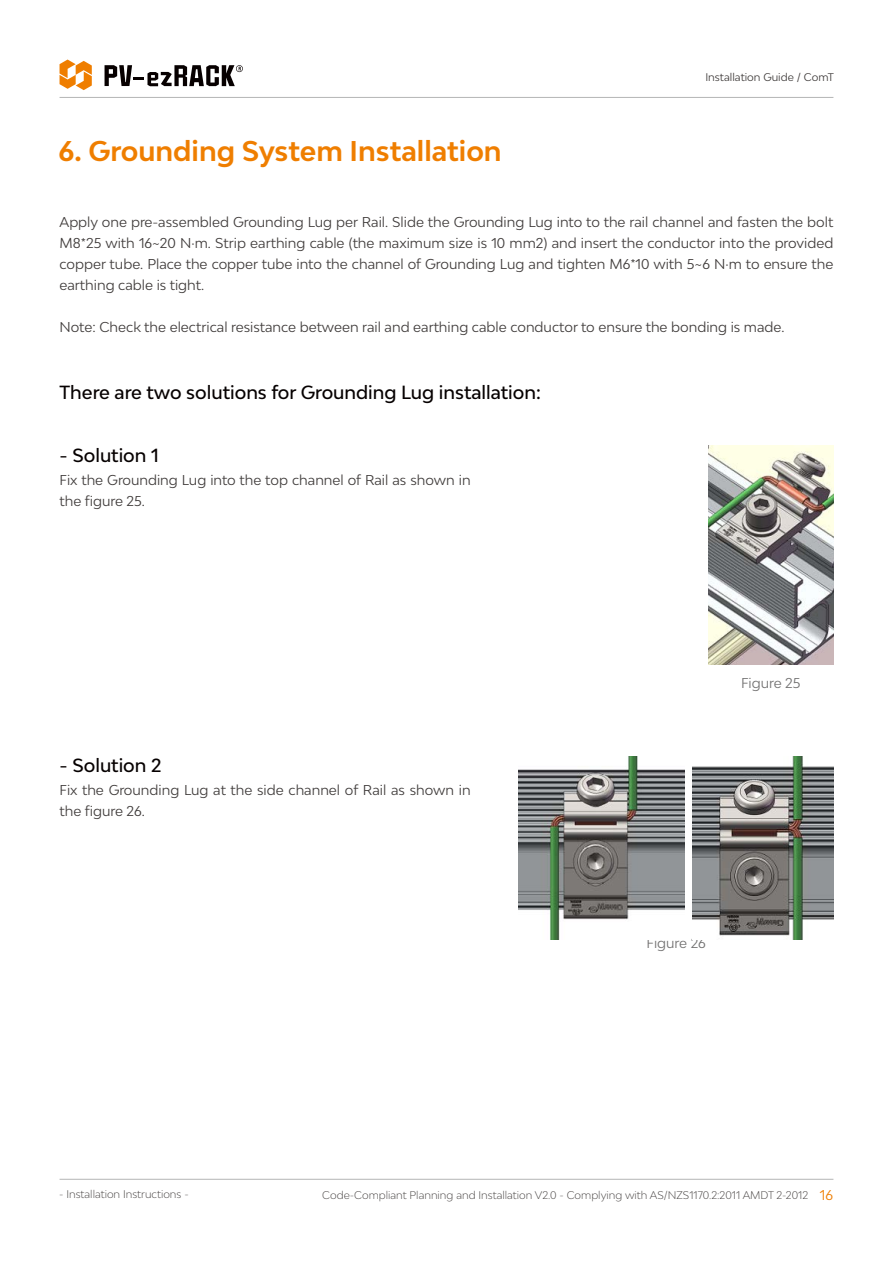
<style>
.page{position:relative;width:893px;height:1263px;background:#fff}
.page>*{position:absolute;margin:0;border:0;box-sizing:border-box;transform-origin:0 0}
.t1{font:700 27px "Bw Modelica";color:#ef7e00}
.t2{font:500 18px "Bw Modelica";color:#060000}
.t3{font:13.5px/21px "Bw Modelica";color:#3f3b3a}
.t4{font:13.5px "Bw Modelica";color:#727171}
.t5{font:300 10.5px "Bw Modelica";color:#3f3b3a}
.t6{font:10.5px "Bw Modelica";color:#3f3b3a}
.s1{font-weight:400;font-size:13.5px;color:#ef7e00}
</style>
<div class="page">
<svg style="left:105px;top:65px;width:138px;height:21px"></svg>
<svg style="left:60px;top:60px;width:32px;height:30px"></svg>
<hr style="left:60px;top:97px;width:773px;height:1px;background:#b5b6b6">
<hr style="left:60px;top:1179px;width:773px;height:1px;background:#b5b6b6">
<img style="left:708px;top:446px;width:126px;height:218px">
<img style="left:692px;top:756px;width:141px;height:183px">
<img style="left:519px;top:756px;width:165px;height:183px">
<h1 class="t1" style="left:58px;top:133px;width:445px">6. Grounding System Installation</h1>
<p class="t6" style="left:705px;top:70px;width:130px">Installation Guide / ComT</p>
<p class="t3" style="left:60px;top:211px;width:775px;text-align:justify">Apply one pre-assembled Grounding Lug per Rail. Slide the Grounding Lug into to the rail channel and fasten the bolt M8*25 with 16~20 N·m. Strip earthing cable (the maximum size is 10 mm2) and insert the conductor into the provided copper tube. Place the copper tube into the channel of Grounding Lug and tighten M6*10 with 5~6 N·m to ensure the earthing cable is tight.</p>
<p class="t3" style="left:60px;top:316px;width:726px">Note: Check the electrical resistance between rail and earthing cable conductor to ensure the bonding is made.</p>
<h2 class="t2" style="left:60px;top:380px;width:483px">There are two solutions for Grounding Lug installation:</h2>
<h2 class="t2" style="left:60px;top:444px;width:101px">- Solution 1</h2>
<p class="t3" style="left:60px;top:469px;width:413px">Fix the Grounding Lug into the top channel of Rail as shown in the figure 25.</p>
<h2 class="t2" style="left:60px;top:753px;width:103px">- Solution 2</h2>
<p class="t3" style="left:60px;top:779px;width:413px">Fix the Grounding Lug at the side channel of Rail as shown in the figure 26.</p>
<p class="t4" style="left:741px;top:674px;width:61px">Figure 25</p>
<p class="t4" style="left:646px;top:934px;width:61px">Figure 26</p>
<p class="t5" style="left:59px;top:1187px;width:131px">- Installation Instructions -</p>
<p class="t5" style="left:322px;top:1189px;width:512px">Code-Compliant Planning and Installation V2.0 - Complying with AS/NZS1170.2:2011 AMDT 2-2012 <span class="s1">16</span></p>
</div>
